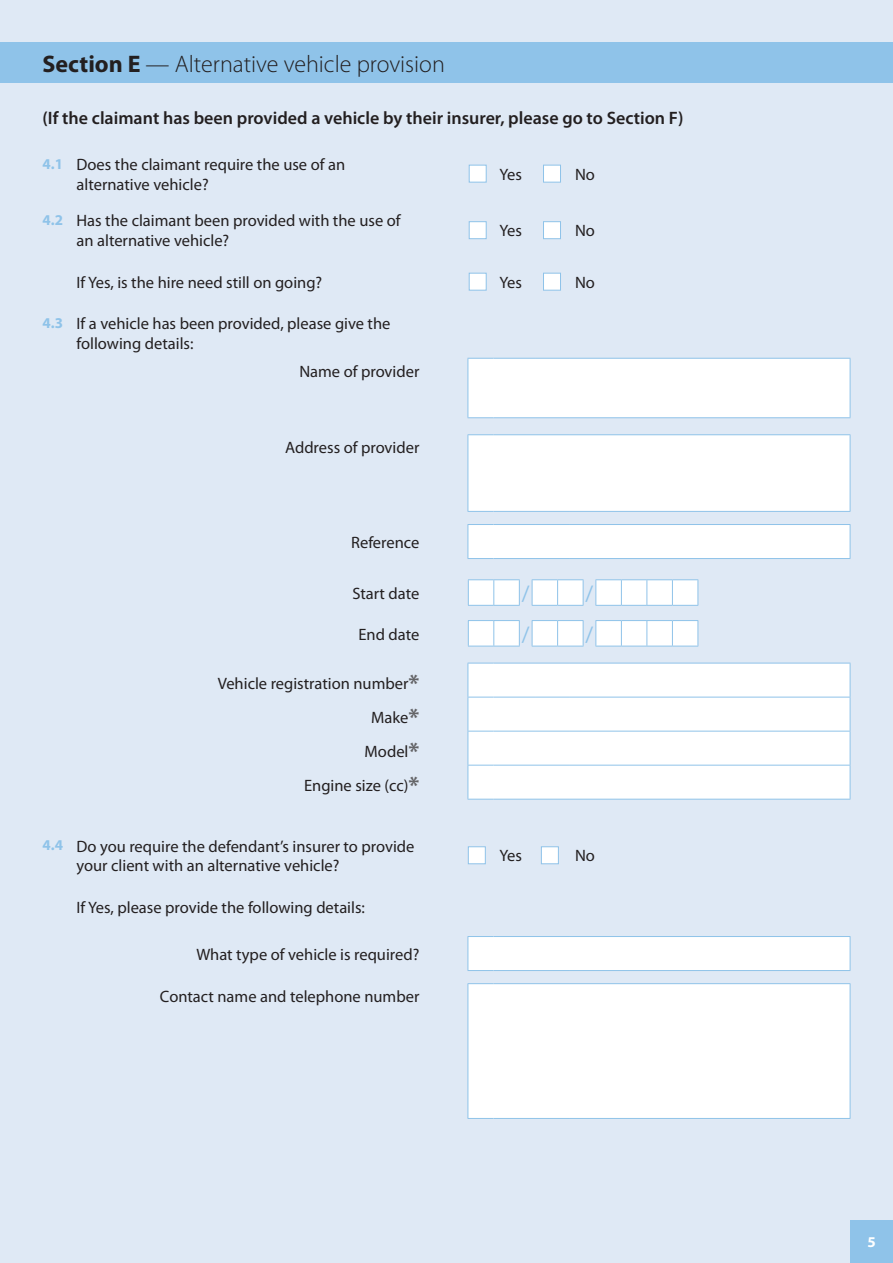
<style>
.page{position:relative;width:893px;height:1263px;background:#dfe9f5}
.page>*{position:absolute;margin:0;border:0;box-sizing:border-box;transform-origin:0 0}
.t1{font:300 24px "Myriad Pro";color:#231f20}
.t2{font:22.5px "Myriad Pro";color:#8fc3e9}
.t3{font:600 18px "Myriad Pro";color:#231f20}
.t4{font:16.5px/19.8px "Myriad Pro";color:#231f20}
.t5{font:700 15px "Myriad Pro";color:#fff}
.s1{font-weight:700}
.s2{font-weight:700;font-size:15px;color:#8fc3e9}
.s3{font-weight:700;font-size:24px;color:#636366}
</style>
<div class="page">
<div style="left:0;top:43px;width:893px;height:40px;background:#8fc3e9"></div>
<div style="left:850px;top:1220px;width:43px;height:43px;background:#8fc3e9"></div>
<svg style="left:468px;top:359px;width:382px;height:759px;fill:#fff"></svg>
<hr style="left:468px;top:731px;width:1px;height:34px;background:#8fc3e9">
<hr style="left:850px;top:731px;width:1px;height:34px;background:#8fc3e9">
<hr style="left:468px;top:697px;width:1px;height:34px;background:#8fc3e9">
<hr style="left:850px;top:697px;width:1px;height:34px;background:#8fc3e9">
<svg style="left:468px;top:731px;width:25px;height:1px"></svg>
<hr style="left:493px;top:731px;width:42px;height:1px;background:#8fc3e9">
<hr style="left:535px;top:731px;width:34px;height:1px;background:#8fc3e9">
<hr style="left:569px;top:731px;width:281px;height:1px;background:#8fc3e9">
<svg style="left:469px;top:765px;width:24px;height:1px"></svg>
<hr style="left:468px;top:765px;width:1px;height:34px;background:#8fc3e9">
<hr style="left:493px;top:765px;width:42px;height:1px;background:#8fc3e9">
<hr style="left:535px;top:765px;width:34px;height:1px;background:#8fc3e9">
<hr style="left:569px;top:765px;width:281px;height:1px;background:#8fc3e9">
<hr style="left:850px;top:765px;width:1px;height:34px;background:#8fc3e9">
<svg style="left:468px;top:799px;width:25px;height:1px"></svg>
<hr style="left:493px;top:799px;width:42px;height:1px;background:#8fc3e9">
<hr style="left:535px;top:799px;width:34px;height:1px;background:#8fc3e9">
<hr style="left:569px;top:799px;width:281px;height:1px;background:#8fc3e9">
<hr style="left:468px;top:435px;width:1px;height:76px;background:#8fc3e9">
<hr style="left:850px;top:435px;width:1px;height:76px;background:#8fc3e9">
<svg style="left:468px;top:511px;width:25px;height:1px"></svg>
<hr style="left:493px;top:511px;width:42px;height:1px;background:#8fc3e9">
<hr style="left:535px;top:511px;width:34px;height:1px;background:#8fc3e9">
<hr style="left:569px;top:511px;width:281px;height:1px;background:#8fc3e9">
<svg style="left:468px;top:936px;width:25px;height:1px"></svg>
<hr style="left:468px;top:937px;width:1px;height:33px;background:#8fc3e9">
<hr style="left:493px;top:936px;width:42px;height:1px;background:#8fc3e9">
<hr style="left:535px;top:936px;width:34px;height:1px;background:#8fc3e9">
<hr style="left:569px;top:936px;width:281px;height:1px;background:#8fc3e9">
<hr style="left:850px;top:937px;width:1px;height:33px;background:#8fc3e9">
<svg style="left:468px;top:970px;width:25px;height:1px"></svg>
<hr style="left:493px;top:970px;width:42px;height:1px;background:#8fc3e9">
<hr style="left:535px;top:970px;width:34px;height:1px;background:#8fc3e9">
<hr style="left:569px;top:970px;width:281px;height:1px;background:#8fc3e9">
<svg style="left:468px;top:983px;width:25px;height:1px"></svg>
<hr style="left:468px;top:984px;width:1px;height:134px;background:#8fc3e9">
<hr style="left:493px;top:983px;width:42px;height:1px;background:#8fc3e9">
<hr style="left:535px;top:983px;width:34px;height:1px;background:#8fc3e9">
<hr style="left:569px;top:983px;width:281px;height:1px;background:#8fc3e9">
<hr style="left:850px;top:984px;width:1px;height:134px;background:#8fc3e9">
<svg style="left:468px;top:1118px;width:25px;height:1px"></svg>
<hr style="left:493px;top:1118px;width:42px;height:1px;background:#8fc3e9">
<hr style="left:535px;top:1118px;width:34px;height:1px;background:#8fc3e9">
<hr style="left:569px;top:1118px;width:281px;height:1px;background:#8fc3e9">
<svg style="left:468px;top:434px;width:25px;height:1px"></svg>
<hr style="left:493px;top:434px;width:42px;height:1px;background:#8fc3e9">
<hr style="left:535px;top:434px;width:34px;height:1px;background:#8fc3e9">
<hr style="left:569px;top:434px;width:281px;height:1px;background:#8fc3e9">
<svg style="left:469px;top:663px;width:24px;height:1px"></svg>
<hr style="left:468px;top:663px;width:1px;height:34px;background:#8fc3e9">
<hr style="left:493px;top:663px;width:42px;height:1px;background:#8fc3e9">
<hr style="left:535px;top:663px;width:34px;height:1px;background:#8fc3e9">
<hr style="left:569px;top:663px;width:281px;height:1px;background:#8fc3e9">
<hr style="left:850px;top:663px;width:1px;height:34px;background:#8fc3e9">
<svg style="left:468px;top:697px;width:25px;height:1px"></svg>
<hr style="left:493px;top:697px;width:42px;height:1px;background:#8fc3e9">
<hr style="left:535px;top:697px;width:34px;height:1px;background:#8fc3e9">
<hr style="left:569px;top:697px;width:281px;height:1px;background:#8fc3e9">
<svg style="left:468px;top:524px;width:25px;height:1px"></svg>
<hr style="left:468px;top:525px;width:1px;height:33px;background:#8fc3e9">
<hr style="left:493px;top:524px;width:42px;height:1px;background:#8fc3e9">
<hr style="left:535px;top:524px;width:34px;height:1px;background:#8fc3e9">
<hr style="left:569px;top:524px;width:281px;height:1px;background:#8fc3e9">
<hr style="left:850px;top:525px;width:1px;height:33px;background:#8fc3e9">
<svg style="left:468px;top:558px;width:25px;height:1px"></svg>
<hr style="left:493px;top:558px;width:42px;height:1px;background:#8fc3e9">
<hr style="left:535px;top:558px;width:34px;height:1px;background:#8fc3e9">
<hr style="left:569px;top:558px;width:281px;height:1px;background:#8fc3e9">
<svg style="left:468px;top:358px;width:25px;height:1px"></svg>
<hr style="left:468px;top:359px;width:1px;height:58px;background:#8fc3e9">
<hr style="left:493px;top:358px;width:42px;height:1px;background:#8fc3e9">
<hr style="left:535px;top:358px;width:34px;height:1px;background:#8fc3e9">
<hr style="left:569px;top:358px;width:281px;height:1px;background:#8fc3e9">
<hr style="left:850px;top:359px;width:1px;height:58px;background:#8fc3e9">
<svg style="left:468px;top:417px;width:25px;height:1px"></svg>
<hr style="left:493px;top:417px;width:42px;height:1px;background:#8fc3e9">
<hr style="left:535px;top:417px;width:34px;height:1px;background:#8fc3e9">
<hr style="left:569px;top:417px;width:281px;height:1px;background:#8fc3e9">
<div style="left:469px;top:165px;width:18px;height:17px;background:#fff;border:1px solid #8fc3e9"></div>
<div style="left:543px;top:165px;width:18px;height:17px;background:#fff;border:1px solid #8fc3e9"></div>
<div style="left:469px;top:221px;width:18px;height:18px;background:#fff;border:1px solid #8fc3e9"></div>
<div style="left:543px;top:221px;width:18px;height:18px;background:#fff;border:1px solid #8fc3e9"></div>
<div style="left:469px;top:273px;width:18px;height:18px;background:#fff;border:1px solid #8fc3e9"></div>
<div style="left:543px;top:273px;width:18px;height:18px;background:#fff;border:1px solid #8fc3e9"></div>
<svg style="left:468px;top:579px;width:231px;height:27px"></svg>
<svg style="left:468px;top:620px;width:231px;height:27px;background:#eef5fb"></svg>
<div style="left:468px;top:846px;width:18px;height:18px;background:#fff;border:1px solid #8fc3e9"></div>
<div style="left:541px;top:846px;width:18px;height:18px;background:#fff;border:1px solid #8fc3e9"></div>
<h1 class="t1" style="left:43px;top:51px;width:404px"><span class="s1">Section E</span> — Alternative vehicle provision</h1>
<p class="t3" style="left:43px;top:106px;width:642px">(If the claimant has been provided a vehicle by their insurer, please go to Section F)</p>
<p class="t4" style="left:77px;top:154px;width:270px;text-indent:-34px"><span class="s2">4.1</span> Does the claimant require the use of an alternative vehicle?</p>
<p class="t4" style="left:499px;top:164px;width:24px">Yes</p>
<p class="t4" style="left:575px;top:164px;width:21px">No</p>
<p class="t4" style="left:77px;top:211px;width:326px;text-indent:-34px"><span class="s2">4.2</span> Has the claimant been provided with the use of an alternative vehicle?</p>
<p class="t4" style="left:499px;top:221px;width:24px">Yes</p>
<p class="t4" style="left:575px;top:221px;width:21px">No</p>
<p class="t4" style="left:77px;top:272px;width:247px">If Yes, is the hire need still on going?</p>
<p class="t4" style="left:499px;top:272px;width:24px">Yes</p>
<p class="t4" style="left:575px;top:272px;width:21px">No</p>
<p class="t4" style="left:77px;top:314px;width:315px;text-indent:-34px"><span class="s2">4.3</span> If a vehicle has been provided, please give the following details:</p>
<p class="t4" style="left:299px;top:361px;width:122px">Name of provider</p>
<p class="t4" style="left:285px;top:437px;width:136px">Address of provider</p>
<p class="t4" style="left:351px;top:532px;width:70px">Reference</p>
<p class="t4" style="left:352px;top:583px;width:69px">Start date</p>
<h2 class="t2" style="left:522px;top:580px;width:9px">/</h2>
<h2 class="t2" style="left:586px;top:580px;width:9px">/</h2>
<p class="t4" style="left:358px;top:624px;width:62px">End date</p>
<h2 class="t2" style="left:522px;top:620px;width:9px">/</h2>
<h2 class="t2" style="left:586px;top:620px;width:9px">/</h2>
<p class="t4" style="left:218px;top:666px;width:203px;line-height:34px;text-align:right">Vehicle registration number<span class="s3">*<br></span>Make<span class="s3">*<br></span>Model<span class="s3">*<br></span>Engine size (cc)<span class="s3">*</span></p>
<p class="t4" style="left:77px;top:836px;width:339px;text-indent:-34px"><span class="s2">4.4</span> Do you require the defendant’s insurer to provide your client with an alternative vehicle?</p>
<p class="t4" style="left:499px;top:846px;width:24px">Yes</p>
<p class="t4" style="left:575px;top:846px;width:21px">No</p>
<p class="t4" style="left:77px;top:897px;width:290px">If Yes, please provide the following details:</p>
<p class="t4" style="left:196px;top:944px;width:225px">What type of vehicle is required?</p>
<p class="t4" style="left:160px;top:986px;width:261px">Contact name and telephone number</p>
<p class="t5" style="left:867px;top:1232px;width:10px">5</p>
</div>
